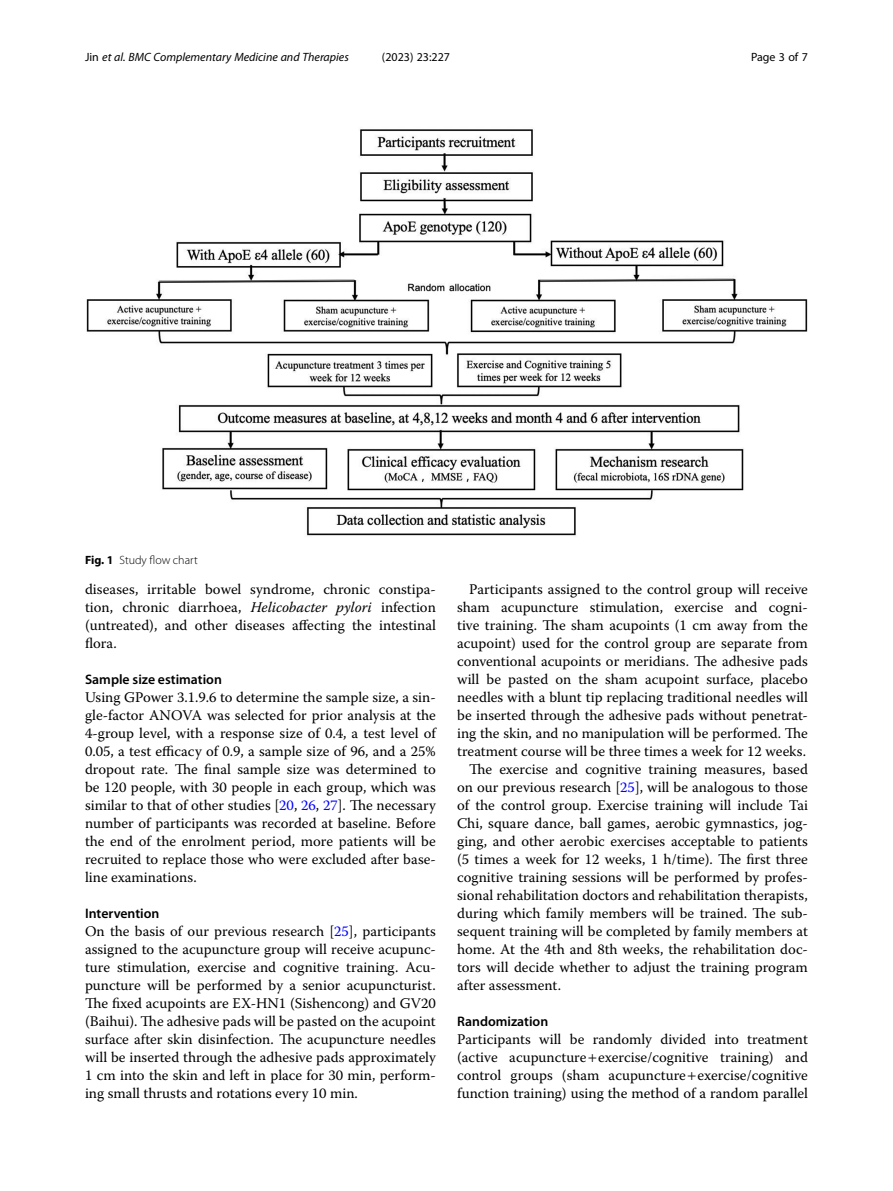
<style>
.page{position:relative;width:893px;height:1191px;background:#fff}
.page>*{position:absolute;margin:0;border:0;box-sizing:border-box;transform-origin:0 0}
.Body_Text{font:14.7px/18px "Warnock Pro";color:#000;text-align:justify}
.Body_Text_Indent{font:14.7px/18px "Warnock Pro";color:#000;text-align:justify}
.Head_2{font:600 13.8px "Myriad Pro";color:#000}
.t1{font:italic 12px "Myriad Pro";color:#000}
.t2{font:12px "Myriad Pro";color:#000}
.Figure_Caption{font:300 12px "Myriad Pro";color:#000}
.s1{font-style:normal}
.s2{font-weight:700}
.s3{font-style:italic}
.s4{color:#00f}
</style>
<div class="page">
<img style="left:86px;top:129px;width:722px;height:407px">
<p class="t1" style="left:85px;top:50px;width:265px"><span class="s1">Jin</span> et al. BMC Complementary Medicine and Therapies</p>
<p class="t2" style="left:382px;top:50px;width:70px">(2023) 23:227</p>
<p class="t2" style="left:751px;top:50px;width:58px">Page 3 of 7</p>
<p class="Figure_Caption" style="left:85px;top:554px;width:114px"><span class="s2">Fig. 1</span> Study flow chart</p>
<p class="Body_Text" style="left:85px;top:580px;width:352px">diseases, irritable bowel syndrome, chronic constipa&shy;tion, chronic diarrhoea, <span class="s3">Helicobacter pylori</span> infection (untreated), and other diseases affecting the intestinal flora.</p>
<p class="Head_2" style="left:85px;top:671px;width:138px">Sample size estimation</p>
<p class="Body_Text" style="left:85px;top:688px;width:352px">Using GPower 3.1.9.6 to determine the sample size, a sin&shy;gle-factor ANOVA was selected for prior analysis at the 4-group level, with a response size of 0.4, a test level of 0.05, a test efficacy of 0.9, a sample size of 96, and a 25% dropout rate. The final sample size was determined to be 120 people, with 30 people in each group, which was similar to that of other studies [<span class="s4">20</span>, <span class="s4">26</span>, <span class="s4">27</span>]. The necessary number of participants was recorded at baseline. Before the end of the enrolment period, more patients will be recruited to replace those who were excluded after base&shy;line examinations.</p>
<p class="Head_2" style="left:85px;top:905px;width:76px">Intervention</p>
<p class="Body_Text" style="left:85px;top:922px;width:352px">On the basis of our previous research [<span class="s4">25</span>], participants assigned to the acupuncture group will receive acupunc&shy;ture stimulation, exercise and cognitive training. Acu&shy;puncture will be performed by a senior acupuncturist.<br>The fixed acupoints are EX-HN1 (Sishencong) and GV20 (Baihui). The adhesive pads will be pasted on the acupoint surface after skin disinfection. The acupuncture needles will be inserted through the adhesive pads approximately 1 cm into the skin and left in place for 30 min, perform&shy;ing small thrusts and rotations every 10 min.</p>
<p class="Body_Text_Indent" style="left:457px;top:580px;width:352px;text-indent:12px">Participants assigned to the control group will receive sham acupuncture stimulation, exercise and cogni&shy;tive training. The sham acupoints (1 cm away from the acupoint) used for the control group are separate from conventional acupoints or meridians. The adhesive pads will be pasted on the sham acupoint surface, placebo needles with a blunt tip replacing traditional needles will be inserted through the adhesive pads without penetrat&shy;ing the skin, and no manipulation will be performed. The treatment course will be three times a week for 12 weeks.</p>
<p class="Body_Text_Indent" style="left:457px;top:760px;width:352px;text-indent:12px">The exercise and cognitive training measures, based on our previous research [<span class="s4">25</span>], will be analogous to those of the control group. Exercise training will include Tai Chi, square dance, ball games, aerobic gymnastics, jog&shy;ging, and other aerobic exercises acceptable to patients (5 times a week for 12 weeks, 1 h/time). The first three cognitive training sessions will be performed by profes&shy;sional rehabilitation doctors and rehabilitation therapists, during which family members will be trained. The sub&shy;sequent training will be completed by family members at home. At the 4th and 8th weeks, the rehabilitation doc&shy;tors will decide whether to adjust the training program after assessment.</p>
<p class="Head_2" style="left:457px;top:1013px;width:93px">Randomization</p>
<p class="Body_Text" style="left:457px;top:1030px;width:352px">Participants will be randomly divided into treatment (active acupuncture exercise/cognitive training) and control groups (sham acupuncture exercise/cognitive function training) using the method of a random parallel</p>
</div>
